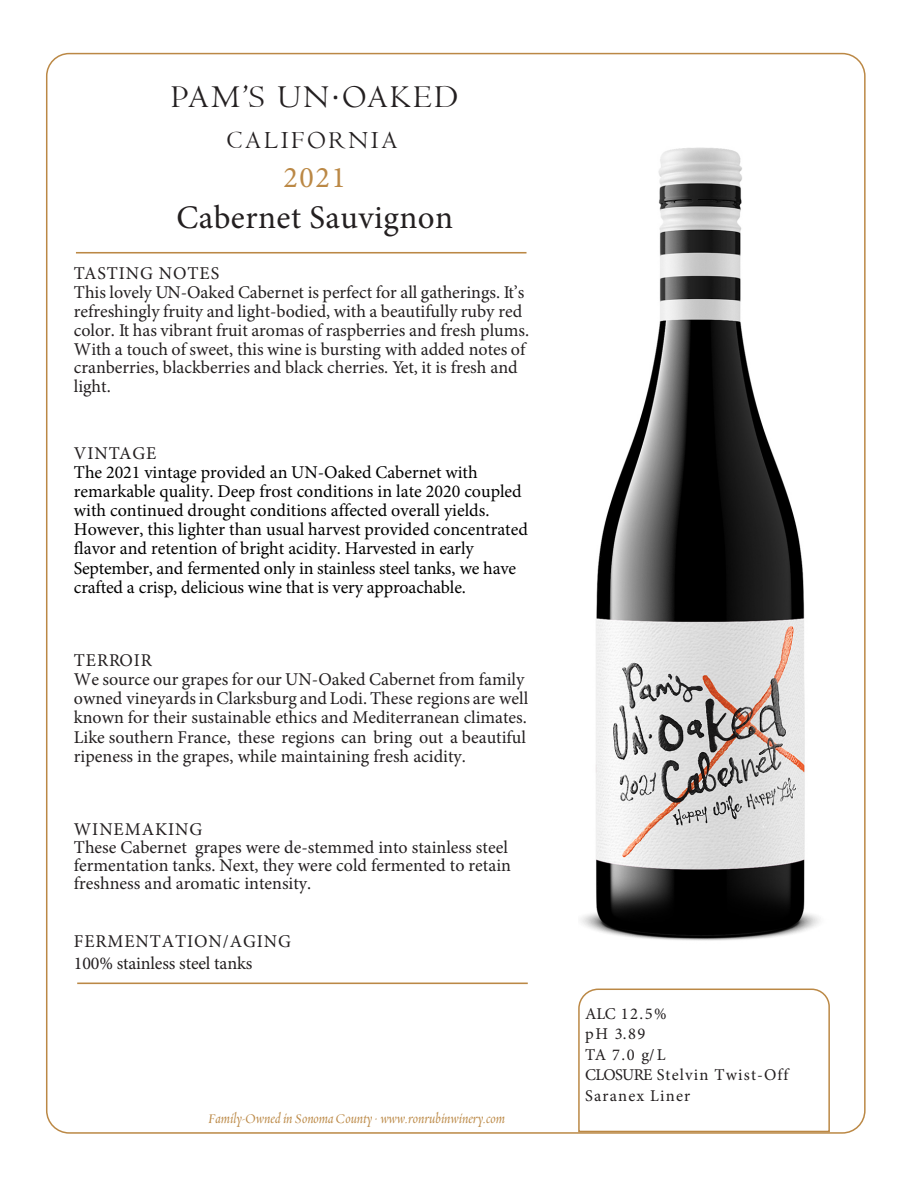
<style>
.page{position:relative;width:918px;height:1188px;background:#fff}
.page>*{position:absolute;margin:0;border:0;box-sizing:border-box;transform-origin:0 0}
.t1{font:33px "Minion Pro";letter-spacing:.015em;color:#231f20}
.t2{font:33px "Centaur";letter-spacing:.075em;color:#231f20}
.t3{font:30px "Minion Pro";color:#bb8845}
.t4{font:25.5px "Centaur";letter-spacing:.105em;color:#231f20}
.t5{font:18px/18.9px "Minion Pro";color:#231f20}
.t6{font:18px/19.2px "Minion Pro";color:#000}
.t7{font:18px "Minion Pro";letter-spacing:.05em;color:#231f20}
.t8{font:16.5px/20.4px "Minion Pro";letter-spacing:.07em;color:#231f20}
.t9{font:15px "Requiem Display HTF Italic";color:#bb8845}
.s1{font-family:"Calibri"}
</style>
<div class="page">
<hr style="left:76px;top:252px;width:451px;height:2px;background:#bb8845">
<svg style="left:578px;top:988px;width:252px;height:143px"></svg>
<img style="left:581px;top:147px;width:239px;height:794px">
<hr style="left:77px;top:983px;width:451px;height:1px;background:#bb8845">
<h1 class="t2" style="left:171px;top:77px;width:288px">PAM’S UN<span class="s1">·</span>OAKED</h1>
<h3 class="t4" style="left:226px;top:125px;width:172px">CALIFORNIA</h3>
<h2 class="t3" style="left:283px;top:157px;width:64px">2021</h2>
<h1 class="t1" style="left:176px;top:195px;width:278px">Cabernet Sauvignon</h1>
<p class="t5" style="left:74px;top:264px;width:457px">TASTING NOTES<br>This lovely UN-Oaked Cabernet is perfect for all gatherings. It’s refreshingly fruity and light-bodied, with a beautifully ruby red color. It has vibrant fruit aromas of raspberries and fresh plums.<br>With a touch of sweet, this wine is bursting with added notes of cranberries, blackberries and black cherries. Yet, it is fresh and light.</p>
<p class="t7" style="left:74px;top:441px;width:84px">VINTAGE</p>
<p class="t6" style="left:74px;top:463px;width:455px">The 2021 vintage provided an UN-Oaked Cabernet with remarkable quality. Deep frost conditions in late 2020 coupled with continued drought conditions affected overall yields.<br>However, this lighter than usual harvest provided concentrated flavor and retention of bright acidity. Harvested in early September, and fermented only in stainless steel tanks, we have crafted a crisp, delicious wine that is very approachable.</p>
<p class="t5" style="left:74px;top:651px;width:456px">TERROIR<br>We source our grapes for our UN-Oaked Cabernet from family owned vineyards in Clarksburg and Lodi. These regions are well known for their sustainable ethics and Mediterranean climates.<br>Like southern France, these regions can bring out a beautiful ripeness in the grapes, while maintaining fresh acidity.</p>
<p class="t5" style="left:74px;top:820px;width:439px;line-height:17.9px">WINEMAKING<br>These Cabernet grapes were de-stemmed into stainless steel fermentation tanks. Next, they were cold fermented to retain freshness and aromatic intensity.</p>
<p class="t5" style="left:74px;top:930px;width:219px;line-height:21.6px">FERMENTATION/AGING<br>100% stainless steel tanks</p>
<p class="t9" style="left:208px;top:1111px;width:298px">Family-Owned in Sonoma County · www.ronrubinwinery.com</p>
<p class="t8" style="left:585px;top:1004px;width:205px">ALC 12.5%<br>pH 3.89<br>TA 7.0 g/ L<br>CLOSURE Stelvin Twist-Off<br>Saranex Liner</p>
</div>
